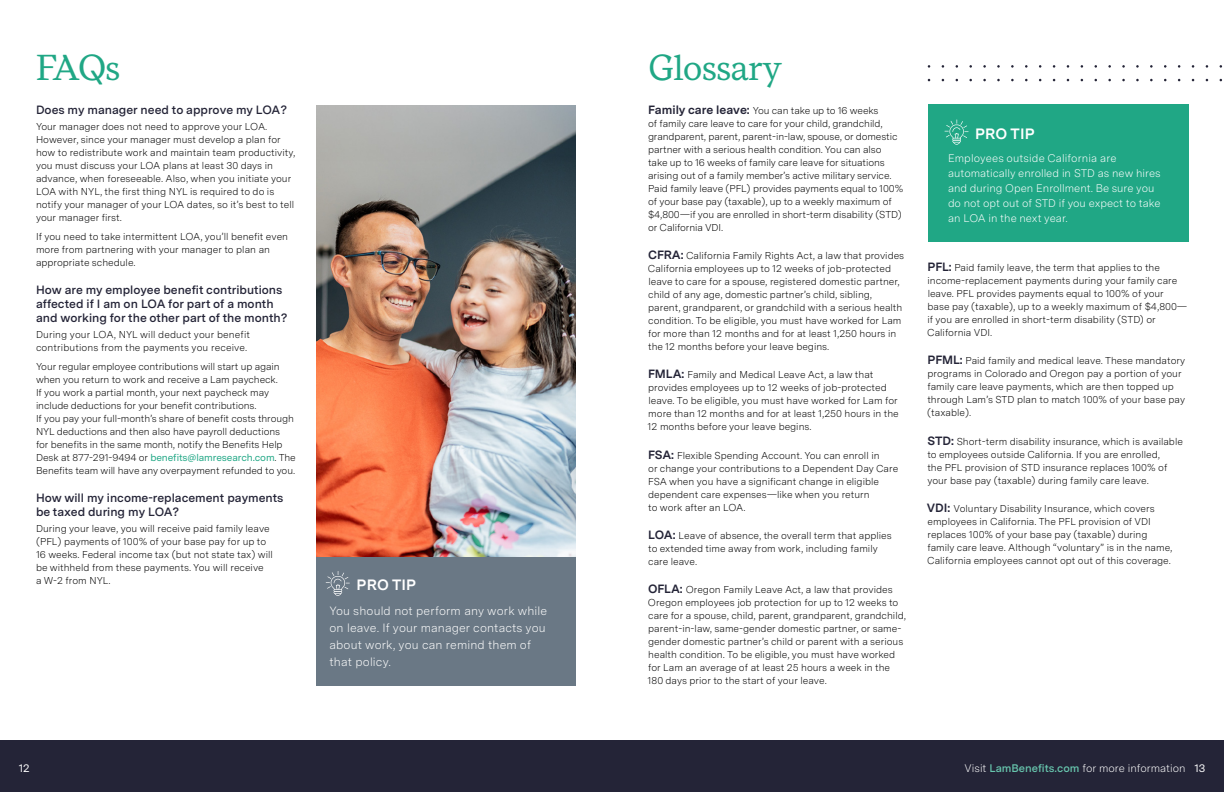
<style>
.page{position:relative;width:1224px;height:792px;background:#fff}
.page>*{position:absolute;margin:0;border:0;box-sizing:border-box;transform-origin:0 0}
.t1{font:36px "Messina Serif";letter-spacing:-.02em;color:#20a785}
.t2{font:700 15px "Messina Sans";letter-spacing:.01em;color:#fff}
.t3{font:600 12px/14px "Messina Sans";color:#242437}
.t4{font:300 12px/17px "Messina Sans";letter-spacing:.01em;color:#fff}
.t5{font:300 11px/15px "Messina Sans";color:#fff}
.t6{font:11px "Messina Sans";color:#fff}
.t7{font:300 10px/13px "Messina Sans";color:#000}
.s1{font-weight:400;color:#20a785}
.s2{font-weight:700;font-size:12px;color:#242437}
.s3{font-weight:600;color:#67c5ad}
.s4{font-weight:400}
</style>
<div class="page">
<img style="left:316px;top:105px;width:260px;height:452px">
<div style="left:928px;top:105px;width:261px;height:137px;background:#20a785"></div>
<svg style="left:945px;top:119px;width:24px;height:26px"></svg>
<div style="left:0;top:740px;width:1224px;height:52px;background:#242437"></div>
<div style="left:316px;top:557px;width:260px;height:129px;background:#6a7885"></div>
<svg style="left:326px;top:571px;width:24px;height:25px"></svg>
<h1 class="t1" style="left:36px;top:43px;width:86px">FAQs</h1>
<p class="t3" style="left:36px;top:102px;width:253px">Does my manager need to approve my LOA?</p>
<p class="t7" style="left:36px;top:120px;width:261px">Your manager does not need to approve your LOA.<br>However, since your manager must develop a plan for how to redistribute work and maintain team productivity, you must discuss your LOA plans at least 30 days in advance, when foreseeable. Also, when you initiate your LOA with NYL, the first thing NYL is required to do is notify your manager of your LOA dates, so it’s best to tell your manager first.</p>
<p class="t7" style="left:36px;top:230px;width:254px">If you need to take intermittent LOA, you’ll benefit even more from partnering with your manager to plan an appropriate schedule.</p>
<p class="t3" style="left:36px;top:282px;width:253px">How are my employee benefit contributions affected if I am on LOA for part of a month and working for the other part of the month?</p>
<p class="t7" style="left:36px;top:328px;width:216px">During your LOA, NYL will deduct your benefit contributions from the payments you receive.</p>
<p class="t7" style="left:36px;top:360px;width:261px">Your regular employee contributions will start up again when you return to work and receive a Lam paycheck.<br>If you work a partial month, your next paycheck may include deductions for your benefit contributions.<br>If you pay your full-month’s share of benefit costs through NYL deductions and then also have payroll deductions<br>for benefits in the same month, notify the Benefits Help Desk at 877-291-9494 or <span class="s1">benefits@lamresearch.com</span>. The Benefits team will have any overpayment refunded to you.</p>
<p class="t3" style="left:36px;top:490px;width:249px">How will my income-replacement payments be taxed during my LOA?</p>
<p class="t7" style="left:36px;top:522px;width:238px">During your leave, you will receive paid family leave (PFL) payments of 100% of your base pay for up to 16 weeks. Federal income tax (but not state tax) will be withheld from these payments. You will receive<br>a W-2 from NYL.</p>
<h2 class="t2" style="left:357px;top:573px;width:61px">PRO TIP</h2>
<p class="t4" style="left:330px;top:602px;width:219px">You should not perform any work while on leave. If your manager contacts you about work, you can remind them of that policy.</p>
<h1 class="t1" style="left:649px;top:43px;width:135px">Glossary</h1>
<p class="t7" style="left:648px;top:104px;width:257px"><span class="s2">Family care leave:</span> You can take up to 16 weeks<br>of family care leave to care for your child, grandchild, grandparent, parent, parent-in-law, spouse, or domestic partner with a serious health condition. You can also take up to 16 weeks of family care leave for situations arising out of a family member’s active military service.<br>Paid family leave (PFL) provides payments equal to 100% of your base pay (taxable), up to a weekly maximum of $4,800—if you are enrolled in short-term disability (STD) or California VDI.</p>
<p class="t7" style="left:648px;top:249px;width:258px"><span class="s2">CFRA:</span> California Family Rights Act, a law that provides California employees up to 12 weeks of job-protected leave to care for a spouse, registered domestic partner, child of any age, domestic partner’s child, sibling, parent, grandparent, or grandchild with a serious health condition. To be eligible, you must have worked for Lam for more than 12 months and for at least 1,250 hours in the 12 months before your leave begins.</p>
<p class="t7" style="left:648px;top:368px;width:253px"><span class="s2">FMLA:</span> Family and Medical Leave Act, a law that provides employees up to 12 weeks of job-protected leave. To be eligible, you must have worked for Lam for more than 12 months and for at least 1,250 hours in the 12 months before your leave begins.</p>
<p class="t7" style="left:648px;top:449px;width:252px"><span class="s2">FSA:</span> Flexible Spending Account. You can enroll in<br>or change your contributions to a Dependent Day Care FSA when you have a significant change in eligible dependent care expenses—like when you return<br>to work after an LOA.</p>
<p class="t7" style="left:648px;top:529px;width:245px"><span class="s2">LOA:</span> Leave of absence, the overall term that applies to extended time away from work, including family care leave.</p>
<p class="t7" style="left:648px;top:583px;width:260px"><span class="s2">OFLA:</span> Oregon Family Leave Act, a law that provides Oregon employees job protection for up to 12 weeks to care for a spouse, child, parent, grandparent, grandchild, parent-in-law, same-gender domestic partner, or same&shy;gender domestic partner’s child or parent with a serious health condition. To be eligible, you must have worked for Lam an average of at least 25 hours a week in the 180 days prior to the start of your leave.</p>
<h2 class="t2" style="left:975px;top:123px;width:61px">PRO TIP</h2>
<p class="t5" style="left:948px;top:151px;width:214px">Employees outside California are automatically enrolled in STD as new hires and during Open Enrollment. Be sure you do not opt out of STD if you expect to take an LOA in the next year.</p>
<p class="t7" style="left:927px;top:261px;width:262px"><span class="s2">PFL:</span> Paid family leave, the term that applies to the income-replacement payments during your family care leave. PFL provides payments equal to 100% of your base pay (taxable), up to a weekly maximum of $4,800— if you are enrolled in short-term disability (STD) or California VDI.</p>
<p class="t7" style="left:927px;top:354px;width:260px"><span class="s2">PFML:</span> Paid family and medical leave. These mandatory programs in Colorado and Oregon pay a portion of your family care leave payments, which are then topped up through Lam’s STD plan to match 100% of your base pay (taxable).</p>
<p class="t7" style="left:927px;top:435px;width:257px"><span class="s2">STD:</span> Short-term disability insurance, which is available to employees outside California. If you are enrolled,<br>the PFL provision of STD insurance replaces 100% of your base pay (taxable) during family care leave.</p>
<p class="t7" style="left:927px;top:502px;width:247px"><span class="s2">VDI:</span> Voluntary Disability Insurance, which covers employees in California. The PFL provision of VDI replaces 100% of your base pay (taxable) during family care leave. Although “voluntary” is in the name, California employees cannot opt out of this coverage.</p>
<p class="t6" style="left:19px;top:761px;width:12px">12</p>
<p class="t5" style="left:965px;top:761px;width:242px">Visit <span class="s3">LamBenefits.com</span> for more information <span class="s4">13</span></p>
</div>
